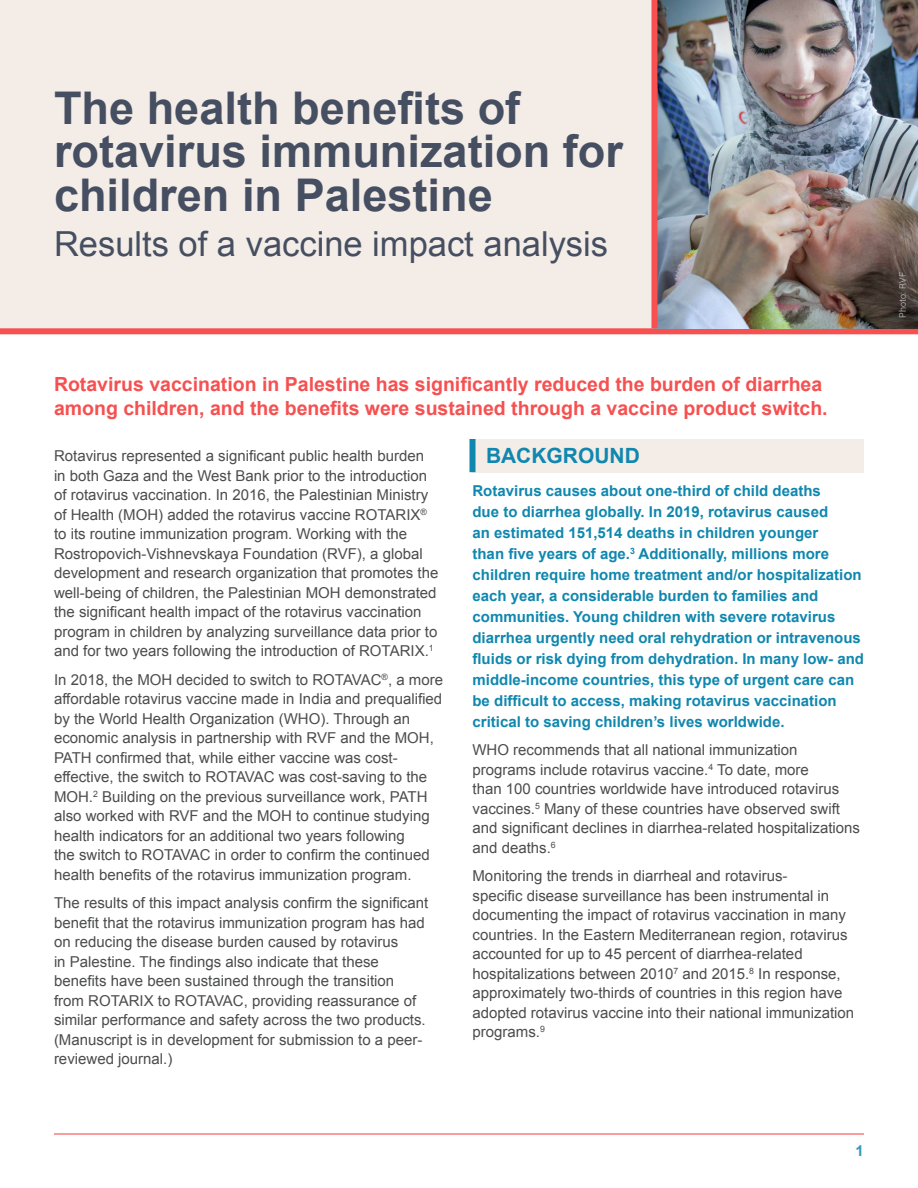
<style>
.page{position:relative;width:918px;height:1188px;background:#fff}
.page>*{position:absolute;margin:0;border:0;box-sizing:border-box;transform-origin:0 0}
.PalRota_Title{font:700 45.15px/43.7px "Arial";color:#464f61}
.PalRota_Title-2{font:34.5px "Arial";color:#464f61}
.PalRota_H1{font:700 21px "Arial";color:#0f87af}
.PalRota_Red-Intro_Sp{font:700 19.5px/24px "Arial";color:#f65050}
.PalRota_Body{font:15px/19.5px "Arial";color:#4b4c4d}
.PalRota_Intro{font:700 15px/21px "Arial";color:#0f87af}
.PalRota_Body-2{font:700 15px "Arial";color:#39b}
.t1{font:300 9px "Roboto";letter-spacing:.025em;color:#d1d2d4}
</style>
<div class="page">
<div style="left:0;top:0;width:918px;height:334px;background:#f4ede7"></div>
<img style="left:657px;top:0;width:261px;height:328px">
<div style="left:651px;top:0;width:6px;height:328px;background:#f65050"></div>
<div style="left:472px;top:439px;width:392px;height:33px;background:#f4ede7"></div>
<div style="left:470px;top:439px;width:6px;height:33px;background:#0f87af"></div>
<hr style="left:54px;top:1133px;width:810px;height:2px;background:#f65050">
<p class="PalRota_Title" style="left:54px;top:87px;width:571px">The health benefits of rotavirus immunization for children in Palestine</p>
<p class="PalRota_Title-2" style="left:54px;top:221px;width:556px">Results of a vaccine impact analysis</p>
<p class="PalRota_Red-Intro_Sp" style="left:54px;top:372px;width:775px">Rotavirus vaccination in Palestine has significantly reduced the burden of diarrhea among children, and the benefits were sustained through a vaccine product switch.</p>
<p class="PalRota_Body" style="left:54px;top:446px;width:386px">Rotavirus represented a significant public health burden in both Gaza and the West Bank prior to the introduction of rotavirus vaccination. In 2016, the Palestinian Ministry of Health (MOH) added the rotavirus vaccine ROTARIX<sup>® </sup>to its routine immunization program. Working with the Rostropovich-Vishnevskaya Foundation (RVF), a global development and research organization that promotes the well-being of children, the Palestinian MOH demonstrated the significant health impact of the rotavirus vaccination program in children by analyzing surveillance data prior to and for two years following the introduction of ROTARIX.<sup>1</sup></p>
<p class="PalRota_Body" style="left:54px;top:670px;width:391px">In 2018, the MOH decided to switch to ROTAVAC<sup>®</sup>, a more affordable rotavirus vaccine made in India and prequalified by the World Health Organization (WHO). Through an economic analysis in partnership with RVF and the MOH, PATH confirmed that, while either vaccine was cost&shy;effective, the switch to ROTAVAC was cost-saving to the MOH.<sup>2</sup> Building on the previous surveillance work, PATH also worked with RVF and the MOH to continue studying health indicators for an additional two years following<br>the switch to ROTAVAC in order to confirm the continued health benefits of the rotavirus immunization program.</p>
<p class="PalRota_Body" style="left:54px;top:893px;width:376px">The results of this impact analysis confirm the significant benefit that the rotavirus immunization program has had on reducing the disease burden caused by rotavirus<br>in Palestine. The findings also indicate that these benefits have been sustained through the transition<br>from ROTARIX to ROTAVAC, providing reassurance of similar performance and safety across the two products. (Manuscript is in development for submission to a peer&shy;reviewed journal.)</p>
<p class="PalRota_H1" style="left:486px;top:441px;width:155px">BACKGROUND</p>
<p class="PalRota_Intro" style="left:472px;top:480px;width:393px">Rotavirus causes about one-third of child deaths<br>due to diarrhea globally. In 2019, rotavirus caused<br>an estimated 151,514 deaths in children younger<br>than five years of age.<sup>3</sup> Additionally, millions more children require home treatment and/or hospitalization each year, a considerable burden to families and communities. Young children with severe rotavirus diarrhea urgently need oral rehydration or intravenous fluids or risk dying from dehydration. In many low- and middle-income countries, this type of urgent care can be difficult to access, making rotavirus vaccination critical to saving children’s lives worldwide.</p>
<p class="PalRota_Body" style="left:472px;top:740px;width:389px">WHO recommends that all national immunization programs include rotavirus vaccine.<sup>4</sup> To date, more<br>than 100 countries worldwide have introduced rotavirus vaccines.<sup>5</sup> Many of these countries have observed swift and significant declines in diarrhea-related hospitalizations and deaths.<sup>6</sup></p>
<p class="PalRota_Body" style="left:472px;top:866px;width:383px">Monitoring the trends in diarrheal and rotavirus-<br>specific disease surveillance has been instrumental in documenting the impact of rotavirus vaccination in many countries. In the Eastern Mediterranean region, rotavirus accounted for up to 45 percent of diarrhea-related hospitalizations between 2010<sup>7</sup> and 2015.<sup>8</sup> In response, approximately two-thirds of countries in this region have adopted rotavirus vaccine into their national immunization programs.<sup>9</sup></p>
<p class="PalRota_Body-2" style="left:856px;top:1141px;width:10px">1</p>
<p class="t1" style="left:896px;top:318px;width:48px;rotate:-90deg">Photo: RVF</p>
</div>
